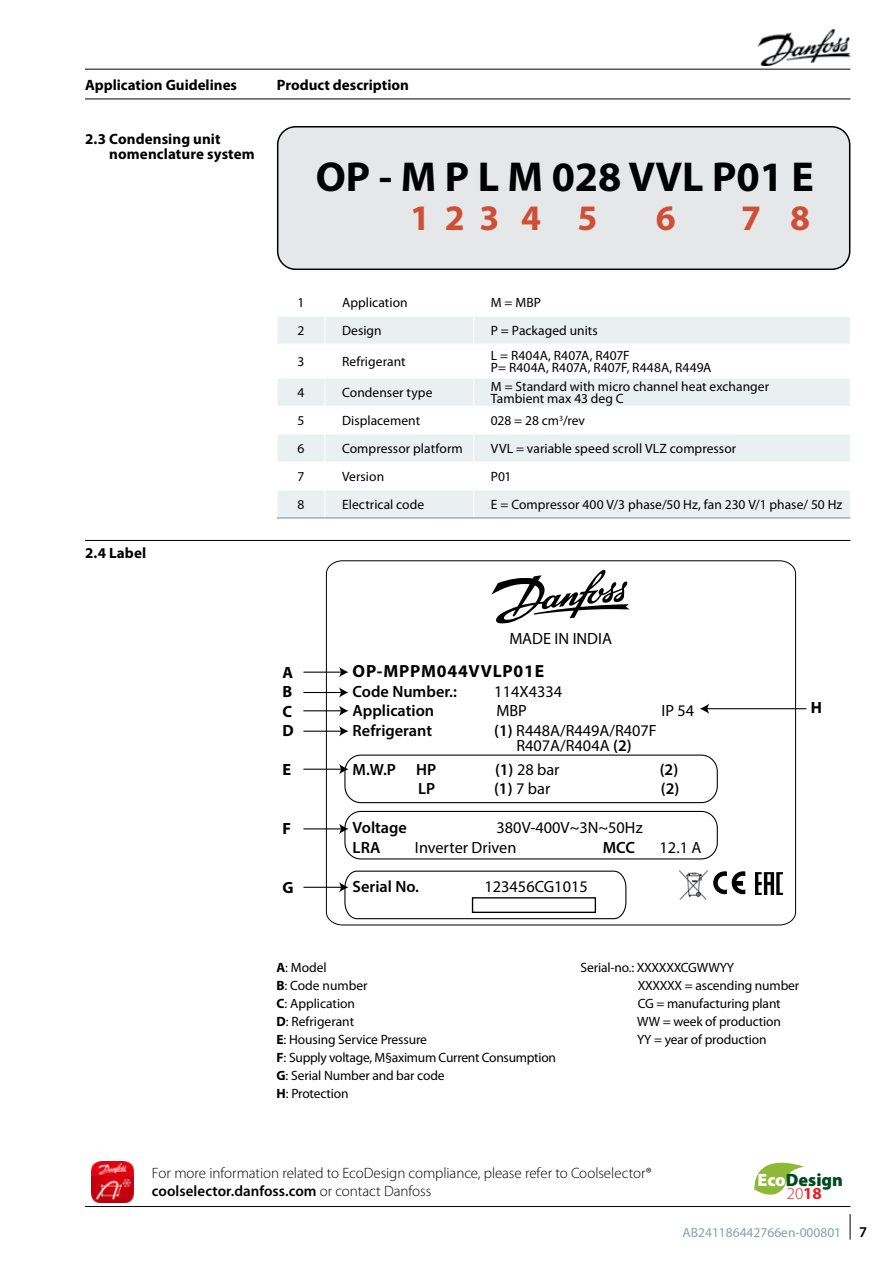
<style>
.page{position:relative;width:893px;height:1263px;background:#fff}
.page>*{position:absolute;margin:0;border:0;box-sizing:border-box;transform-origin:0 0}
.t1{font:700 42px "Myriad Pro";color:#000}
.t2{font:700 36px "Myriad Pro";color:#cf4e36}
.t3{font:900 18px "Myriad Pro";color:#004b23}
.t4{font:700 17.7px "Myriad Pro";letter-spacing:.045em;color:#000}
.t5{font:300 16.95px "Myriad Pro";color:#ed1d24}
.t6{font:16.35px "Myriad Pro";color:#000}
.t7{font:600 16.35px "Myriad Pro";color:#000}
.t8{font:700 16.35px/19.5px "Myriad Pro";color:#000;text-align:justify}
.t9{font:300 15px/18px "Myriad Pro";letter-spacing:-.005em;color:#000}
.t10{font:700 15px/15px "Myriad Pro";color:#000}
.t11{font:13.5px/18px "Myriad Pro";color:#000}
.t12{font:13.5px "Myriad Pro";color:#8b9faa}
.s1{font-weight:600}
.s2{font-weight:700}
.s3{color:#fff}
.s4{font-weight:600;font-size:15px;color:#000}
</style>
<div class="page">
<svg style="left:754px;top:1163px;width:50px;height:32px"></svg>
<img style="left:91px;top:1161px;width:42px;height:42px">
<div style="left:278px;top:127px;width:572px;height:142px;background:#e6e7e8;border-radius:18px"></div>
<div style="left:277px;top:126px;width:573px;height:144px;border:2px solid #000;border-radius:18px"></div>
<svg style="left:278px;top:317px;width:572px;height:201px;fill:#eaeff2"></svg>
<svg style="left:325px;top:317px;width:1px;height:27px"></svg>
<svg style="left:473px;top:317px;width:1px;height:27px"></svg>
<hr style="left:277px;top:344px;width:48px;height:1px;background:#fff">
<hr style="left:325px;top:344px;width:149px;height:1px;background:#fff">
<hr style="left:325px;top:344px;width:1px;height:34px;background:#fff">
<hr style="left:474px;top:344px;width:376px;height:1px;background:#fff">
<hr style="left:473px;top:344px;width:1px;height:34px;background:#fff">
<hr style="left:277px;top:378px;width:48px;height:1px;background:#fff">
<hr style="left:325px;top:378px;width:149px;height:1px;background:#fff">
<hr style="left:474px;top:378px;width:376px;height:1px;background:#fff">
<hr style="left:277px;top:406px;width:48px;height:1px;background:#fff">
<hr style="left:325px;top:406px;width:149px;height:1px;background:#fff">
<hr style="left:474px;top:406px;width:376px;height:1px;background:#fff">
<hr style="left:277px;top:434px;width:48px;height:1px;background:#fff">
<hr style="left:325px;top:434px;width:149px;height:1px;background:#fff">
<hr style="left:474px;top:434px;width:376px;height:1px;background:#fff">
<hr style="left:277px;top:462px;width:48px;height:1px;background:#fff">
<hr style="left:325px;top:462px;width:149px;height:1px;background:#fff">
<hr style="left:474px;top:462px;width:376px;height:1px;background:#fff">
<hr style="left:277px;top:490px;width:48px;height:1px;background:#fff">
<hr style="left:325px;top:490px;width:149px;height:1px;background:#fff">
<svg style="left:325px;top:379px;width:1px;height:139px"></svg>
<hr style="left:474px;top:490px;width:376px;height:1px;background:#fff">
<svg style="left:473px;top:379px;width:1px;height:139px"></svg>
<hr style="left:277px;top:518px;width:48px;height:1px;background:#748a96">
<hr style="left:325px;top:518px;width:149px;height:1px;background:#748a96">
<hr style="left:474px;top:518px;width:376px;height:1px;background:#748a96">
<hr style="left:85px;top:540px;width:765px;height:1px;background:#000">
<svg style="left:326px;top:560px;width:470px;height:366px"></svg>
<img style="left:756px;top:871px;width:26px;height:23px">
<hr style="left:303px;top:672px;width:39px;height:1px;background:#000">
<svg style="left:339px;top:667px;width:9px;height:10px"></svg>
<hr style="left:303px;top:692px;width:39px;height:1px;background:#000">
<svg style="left:339px;top:687px;width:9px;height:11px"></svg>
<hr style="left:303px;top:731px;width:39px;height:1px;background:#000">
<svg style="left:339px;top:726px;width:9px;height:10px"></svg>
<hr style="left:303px;top:769px;width:39px;height:1px;background:#000">
<svg style="left:339px;top:764px;width:9px;height:10px"></svg>
<hr style="left:303px;top:710px;width:39px;height:1px;background:#000">
<svg style="left:339px;top:706px;width:9px;height:10px"></svg>
<hr style="left:706px;top:708px;width:100px;height:1px;background:#000">
<svg style="left:700px;top:703px;width:9px;height:11px"></svg>
<hr style="left:303px;top:828px;width:39px;height:1px;background:#000">
<svg style="left:339px;top:824px;width:9px;height:10px"></svg>
<hr style="left:303px;top:887px;width:39px;height:1px;background:#000">
<svg style="left:339px;top:870px;width:288px;height:50px"></svg>
<svg style="left:492px;top:570px;width:138px;height:54px"></svg>
<svg style="left:850px;top:1214px;width:1px;height:25px"></svg>
<hr style="left:85px;top:69px;width:765px;height:1px;background:#000">
<hr style="left:85px;top:99px;width:765px;height:1px;background:#000">
<hr style="left:85px;top:1206px;width:765px;height:1px;background:#000">
<img style="left:758px;top:30px;width:92px;height:35px">
<p class="t10" style="left:85px;top:78px;width:154px">Application Guidelines</p>
<p class="t10" style="left:109px;top:132px;width:147px;text-indent:-24px">2.3 Condensing unit nomenclature system</p>
<p class="t10" style="left:277px;top:78px;width:134px">Product description</p>
<h1 class="t1" style="left:316px;top:153px;width:500px">OP - M P L M 028 VVL P01 E</h1>
<h2 class="t2" style="left:410px;top:197px;width:189px">1 2 3 4 5</h2>
<h2 class="t2" style="left:656px;top:197px;width:21px">6</h2>
<h2 class="t2" style="left:741px;top:197px;width:71px">7 8</h2>
<p class="t10" style="left:85px;top:546px;width:63px">2.4 Label</p>
<p class="t11" style="left:298px;top:294px;width:8px">1</p>
<p class="t11" style="left:342px;top:294px;width:67px">Application</p>
<p class="t11" style="left:491px;top:294px;width:52px">M = MBP</p>
<p class="t11" style="left:298px;top:322px;width:8px">2</p>
<p class="t11" style="left:342px;top:322px;width:41px">Design</p>
<p class="t11" style="left:491px;top:322px;width:109px">P = Packaged units</p>
<p class="t11" style="left:298px;top:353px;width:8px">3</p>
<p class="t11" style="left:342px;top:353px;width:65px">Refrigerant</p>
<p class="t11" style="left:491px;top:350px;width:222px;line-height:12px">L = R404A, R407A, R407F<br>P= R404A, R407A, R407F, R448A, R449A</p>
<p class="t11" style="left:298px;top:384px;width:8px">4</p>
<p class="t11" style="left:342px;top:384px;width:92px">Condenser type</p>
<p class="t11" style="left:491px;top:381px;width:280px;line-height:12px">M = Standard with micro channel heat exchanger<br>Tambient max 43 deg C</p>
<p class="t11" style="left:298px;top:412px;width:8px">5</p>
<p class="t11" style="left:342px;top:412px;width:80px">Displacement</p>
<p class="t11" style="left:491px;top:412px;width:96px">028 = 28 cm<sup>3</sup>/rev</p>
<p class="t11" style="left:298px;top:440px;width:8px">6</p>
<p class="t11" style="left:342px;top:440px;width:122px">Compressor platform</p>
<p class="t11" style="left:491px;top:440px;width:247px">VVL = variable speed scroll VLZ compressor</p>
<p class="t11" style="left:298px;top:468px;width:8px">7</p>
<p class="t11" style="left:342px;top:468px;width:44px">Version</p>
<p class="t11" style="left:491px;top:468px;width:22px">P01</p>
<p class="t11" style="left:298px;top:496px;width:8px">8</p>
<p class="t11" style="left:342px;top:496px;width:84px">Electrical code</p>
<p class="t11" style="left:491px;top:496px;width:353px">E = Compressor 400 V/3 phase/50 Hz, fan 230 V/1 phase/ 50 Hz</p>
<p class="t8" style="left:282px;top:662px;width:13px">A B C D</p>
<p class="t8" style="left:282px;top:759px;width:10px">E</p>
<p class="t8" style="left:282px;top:818px;width:10px">F</p>
<p class="t8" style="left:282px;top:877px;width:13px">G</p>
<p class="t6" style="left:509px;top:628px;width:104px">MADE IN INDIA</p>
<h3 class="t4" style="left:353px;top:659px;width:193px">OP-MPPM044VVLP01E</h3>
<p class="t7" style="left:353px;top:681px;width:106px">Code Number.:</p>
<p class="t6" style="left:494px;top:681px;width:69px">114X4334</p>
<p class="t7" style="left:353px;top:700px;width:83px">Application</p>
<p class="t6" style="left:496px;top:700px;width:32px">MBP</p>
<p class="t6" style="left:662px;top:700px;width:34px">IP 54</p>
<p class="t7" style="left:353px;top:720px;width:81px">Refrigerant</p>
<p class="t6" style="left:494px;top:720px;width:164px"><span class="s1">(1)</span> R448A/R449A/R407F</p>
<p class="t7" style="left:353px;top:759px;width:85px">M.W.P HP</p>
<p class="t6" style="left:495px;top:759px;width:66px"><span class="s1">(1)</span> 28 bar</p>
<p class="t7" style="left:660px;top:759px;width:20px">(2)</p>
<p class="t7" style="left:418px;top:778px;width:19px">LP</p>
<p class="t6" style="left:494px;top:779px;width:58px"><span class="s1">(1)</span> 7 bar</p>
<p class="t7" style="left:661px;top:778px;width:20px">(2)</p>
<p class="t7" style="left:353px;top:817px;width:56px">Voltage</p>
<p class="t6" style="left:497px;top:818px;width:148px">380V-400V~3N~50Hz</p>
<p class="t7" style="left:353px;top:837px;width:29px">LRA</p>
<p class="t6" style="left:415px;top:837px;width:103px">Inverter Driven</p>
<p class="t7" style="left:603px;top:837px;width:34px">MCC</p>
<p class="t6" style="left:660px;top:837px;width:43px">12.1 A</p>
<p class="t7" style="left:353px;top:876px;width:68px">Serial No.</p>
<p class="t6" style="left:485px;top:876px;width:105px">123456CG1015</p>
<p class="t6" style="left:516px;top:736px;width:117px">R407A/R404A <span class="s1">(2)</span></p>
<p class="t8" style="left:811px;top:697px;width:13px">H</p>
<p class="t11" style="left:276px;top:959px;width:281px"><span class="s2">A</span>: Model<br><span class="s2">B</span>: Code number<br><span class="s2">C</span>: Application<br><span class="s2">D</span>: Refrigerant<br><span class="s2">E</span>: Housing Service Pressure<br><span class="s2">F</span>: Supply voltage, M§aximum Current Consumption<br><span class="s2">G</span>: Serial Number and bar code<br><span class="s2">H</span>: Protection</p>
<p class="t11" style="left:637px;top:959px;width:164px;text-indent:-57px">Serial-no.: XXXXXXCGWWYY<br>XXXXXX = ascending number<br>CG = manufacturing plant<br>WW = week of production<br>YY = year of production</p>
<p class="t9" style="left:152px;top:1164px;width:501px">For more information related to EcoDesign compliance, please refer to Coolselector® <span class="s1">coolselector.danfoss.com</span> or contact Danfoss</p>
<h3 class="t3" style="left:757px;top:1170px;width:87px"><span class="s3">Eco</span>Design</h3>
<p class="t5" style="left:787px;top:1184px;width:37px">20<span class="s2">18</span></p>
<p class="t12" style="left:683px;top:1225px;width:186px">AB241186442766en-000801 <span class="s4">7</span></p>
</div>
